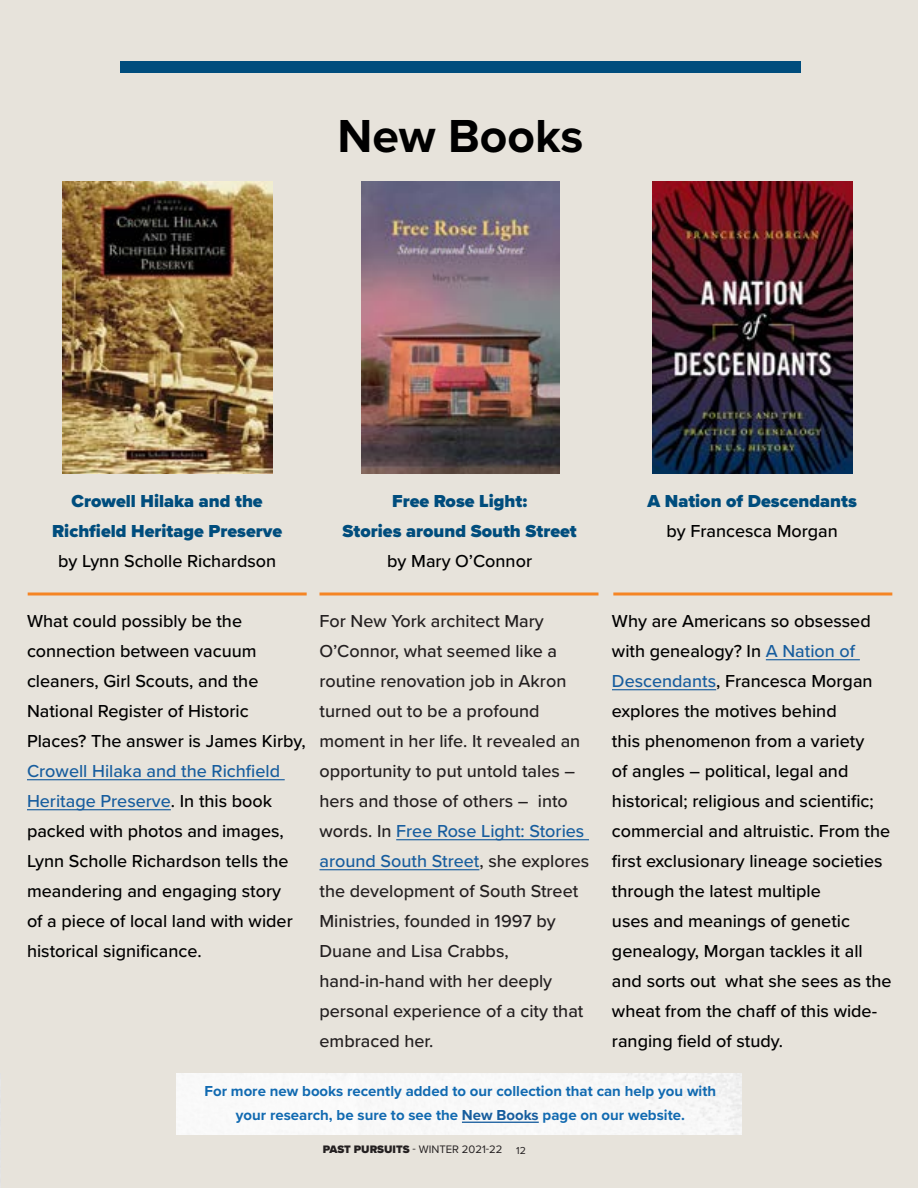
<style>
.page{position:relative;width:918px;height:1188px;background:#fff}
.page>*{position:absolute;margin:0;border:0;box-sizing:border-box;transform-origin:0 0}
.Headline_Text_-_Utop{font:700 48px "Proxima Nova";color:#000}
.Headline_Text_-_Utop-2{font:500 18px/30px "Proxima Nova";color:#000}
.Headline_Text_-_Utop-3{font:500 18px/30px "Proxima Nova";color:#231f20}
.Body_Text{font:500 18px/30px "Proxima Nova";color:#000}
.Headline_Text_-_Utop-4{font:900 18px/30px "Proxima Nova";color:#004d7d;text-align:center}
.Body_Text_-_Left{font:900 18px "Proxima Nova";color:#004d7d}
.Headline_Text_-_Utop-5{font:700 15px/24px "Proxima Nova";color:#116ab1;text-align:center}
.t1{font:11.25px "Proxima Nova";color:#231f20}
.Page_Number{font:10.5px "Proxima Nova";color:#231f20}
.s1{color:#175d9e}
.s2{font-weight:500;color:#000}
.s3{font-weight:900}
</style>
<div class="page">
<div style="left:0;top:0;width:918px;height:1072px;background:#e7e3db"></div>
<div style="left:1px;top:1042px;width:175px;height:146px;background:#e7e3db"></div>
<div style="left:742px;top:1042px;width:176px;height:146px;background:#e7e3db"></div>
<div style="left:159px;top:1135px;width:589px;height:53px;background:#e7e3db"></div>
<hr style="left:462px;top:1122px;width:77px;height:1px;background:#175d9e">
<hr style="left:27px;top:779px;width:258px;height:1px;background:#175d9e">
<hr style="left:27px;top:809px;width:144px;height:1px;background:#175d9e">
<hr style="left:766px;top:659px;width:94px;height:1px;background:#175d9e">
<hr style="left:612px;top:689px;width:104px;height:1px;background:#175d9e">
<hr style="left:396px;top:839px;width:193px;height:1px;background:#175d9e">
<hr style="left:320px;top:869px;width:159px;height:1px;background:#175d9e">
<img style="left:63px;top:181px;width:210px;height:293px">
<img style="left:362px;top:181px;width:197px;height:293px">
<img style="left:653px;top:181px;width:200px;height:293px">
<div style="left:120px;top:61px;width:681px;height:12px;background:#004d7d"></div>
<svg style="left:28px;top:592px;width:279px;height:4px"></svg>
<svg style="left:320px;top:592px;width:278px;height:4px"></svg>
<svg style="left:613px;top:592px;width:279px;height:4px"></svg>
<p class="Headline_Text_-_Utop" style="left:337px;top:100px;width:247px">New Books</p>
<p class="Headline_Text_-_Utop-4" style="left:72px;top:486px;width:193px">Crowell Hilaka and the</p>
<p class="Headline_Text_-_Utop-4" style="left:52px;top:516px;width:232px">Richfield Heritage Preserve</p>
<p class="Headline_Text_-_Utop-2" style="left:58px;top:545px;width:220px">by Lynn Scholle Richardson</p>
<p class="Body_Text_-_Left" style="left:392px;top:488px;width:137px">Free Rose Light:</p>
<p class="Body_Text_-_Left" style="left:343px;top:518px;width:236px">Stories around South Street</p>
<p class="Headline_Text_-_Utop-2" style="left:387px;top:545px;width:146px">by Mary O’Connor</p>
<p class="Body_Text" style="left:27px;top:605px;width:280px">What could possibly be the connection between vacuum cleaners, Girl Scouts, and the<br>National Register of Historic<br>Places? The answer is James Kirby,<br><span class="s1">Crowell Hilaka and the Richfield<br>Heritage Preserve</span>. In this book packed with photos and images,<br>Lynn Scholle Richardson tells the meandering and engaging story<br>of a piece of local land with wider historical significance.</p>
<p class="Headline_Text_-_Utop-3" style="left:320px;top:605px;width:271px">For New York architect Mary<br>O’Connor, what seemed like a routine renovation job in Akron turned out to be a profound moment in her life. It revealed an opportunity to put untold tales – hers and those of others – into words. In <span class="s1">Free Rose Light: Stories around South Street</span>, she explores the development of South Street<br>Ministries, founded in 1997 by<br>Duane and Lisa Crabbs,</p>
<p class="Headline_Text_-_Utop-3" style="left:320px;top:965px;width:265px">hand-in-hand with her deeply personal experience of a city that embraced her.</p>
<p class="Headline_Text_-_Utop-4" style="left:647px;top:486px;width:211px">A Nation of Descendants <span class="s2">by Francesca Morgan</span></p>
<p class="Headline_Text_-_Utop-2" style="left:612px;top:605px;width:281px">Why are Americans so obsessed with genealogy? In <span class="s1">A Nation of<br>Descendants</span>, Francesca Morgan explores the motives behind<br>this phenomenon from a variety<br>of angles – political, legal and historical; religious and scientific; commercial and altruistic. From the first exclusionary lineage societies through the latest multiple<br>uses and meanings of genetic genealogy, Morgan tackles it all and sorts out what she sees as the wheat from the chaff of this wide&shy;ranging field of study.</p>
<p class="Headline_Text_-_Utop-5" style="left:205px;top:1079px;width:513px">For more new books recently added to our collection that can help you with your research, be sure to see the <span class="s1">New Books</span> page on our website.</p>
<p class="t1" style="left:323px;top:1141px;width:181px"><span class="s3">PAST PURSUITS</span> - WINTER 2021-22</p>
<p class="Page_Number" style="left:516px;top:1143px;width:11px">12</p>
</div>
